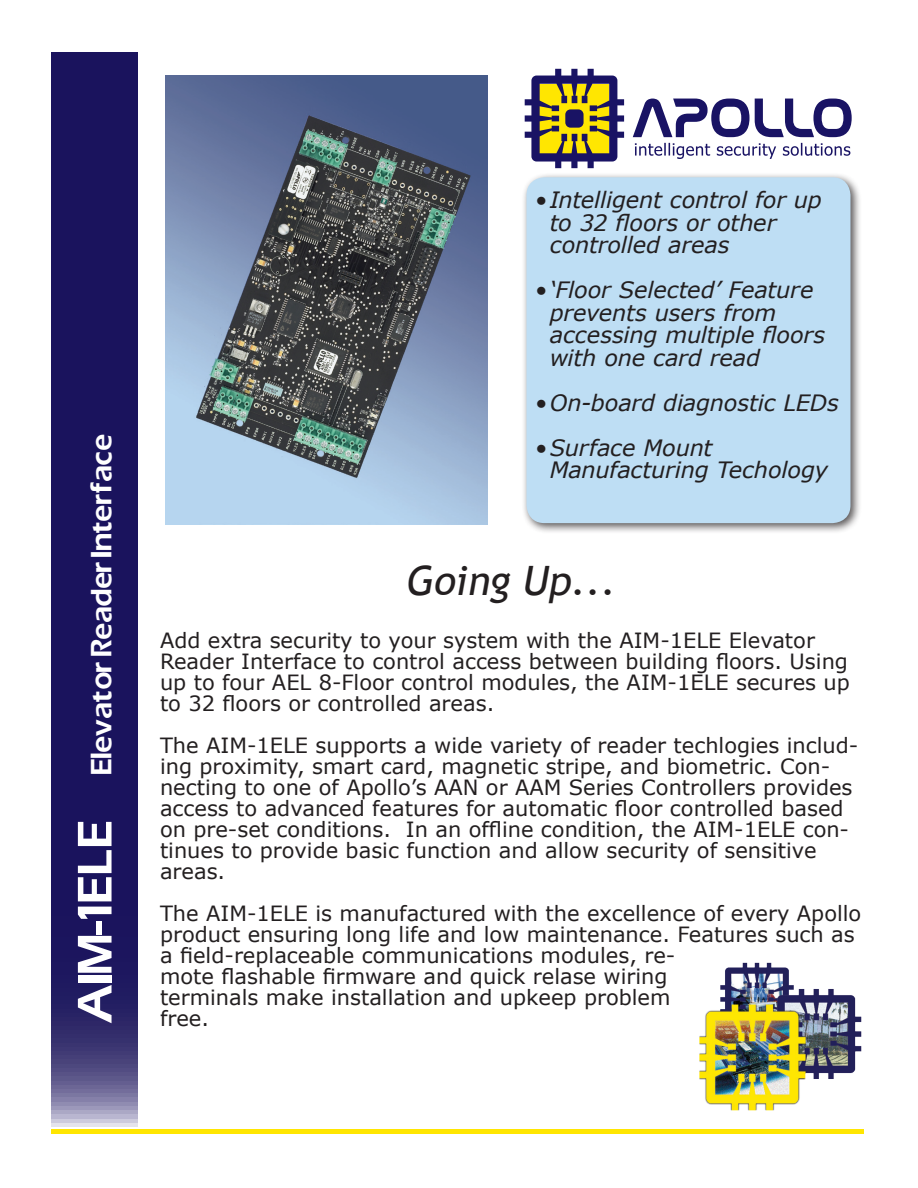
<style>
.page{position:relative;width:918px;height:1188px;background:#fff}
.page>*{position:absolute;margin:0;border:0;box-sizing:border-box;transform-origin:0 0}
.t1{font:italic 40.5px "Trebuchet MS";color:#231f20}
.t2{font:900 32.7px "Eras";letter-spacing:.01em;color:#fff}
.t3{font:italic 22.5px/22.5px "Verdana";letter-spacing:-.01em;color:#231f20}
.t4{font:21px/21px "Verdana";color:#231f20}
.s1{font-size:54px}
</style>
<div class="page">
<svg style="left:51px;top:53px;width:86px;height:1077px;background:#221c62"></svg>
<svg style="left:525px;top:69px;width:327px;height:99px"></svg>
<img style="left:699px;top:962px;width:163px;height:149px">
<hr style="left:51px;top:1130px;width:813px;height:4px;background:#ffe601">
<div style="left:521px;top:172px;width:341px;height:362px;background:#231f20;opacity:.75"></div>
<div style="left:526px;top:177px;width:324px;height:346px;background:#bedef4;border-radius:18px"></div>
<img style="left:166px;top:75px;width:321px;height:449px">
<h2 class="t2" style="left:83px;top:1023px;width:591px;rotate:-90deg"><span class="s1">AIM-1 E L E</span> Elevator Reader Interface</h2>
<p class="t3" style="left:550px;top:188px;width:274px;text-indent:-15px">• Intelligent control for up to 32 floors or other controlled areas</p>
<p class="t3" style="left:550px;top:278px;width:277px;text-indent:-15px">• ‘Floor Selected’ Feature prevents users from accessing multiple floors with one card read</p>
<p class="t3" style="left:535px;top:390px;width:306px">• On-board diagnostic LEDs</p>
<p class="t3" style="left:550px;top:435px;width:280px;text-indent:-15px">• Surface Mount<br>Manufacturing Techology</p>
<h1 class="t1" style="left:407px;top:557px;width:211px">Going Up...</h1>
<p class="t4" style="left:160px;top:629px;width:691px">Add extra security to your system with the AIM-1ELE Elevator Reader Interface to control access between building floors. Using up to four AEL 8-Floor control modules, the AIM-1ELE secures up to 32 floors or controlled areas.</p>
<p class="t4" style="left:160px;top:734px;width:700px">The AIM-1ELE supports a wide variety of reader techlogies includ&shy;ing proximity, smart card, magnetic stripe, and biometric. Con&shy;necting to one of Apollo’s AAN or AAM Series Controllers provides access to advanced features for automatic floor controlled based on pre-set conditions. In an offline condition, the AIM-1ELE con&shy;tinues to provide basic function and allow security of sensitive areas.</p>
<p class="t4" style="left:160px;top:902px;width:703px">The AIM-1ELE is manufactured with the excellence of every Apollo product ensuring long life and low maintenance. Features such as a field-replaceable communications modules, re-<br>mote flashable firmware and quick relase wiring<br>terminals make installation and upkeep problem<br>free.</p>
</div>
